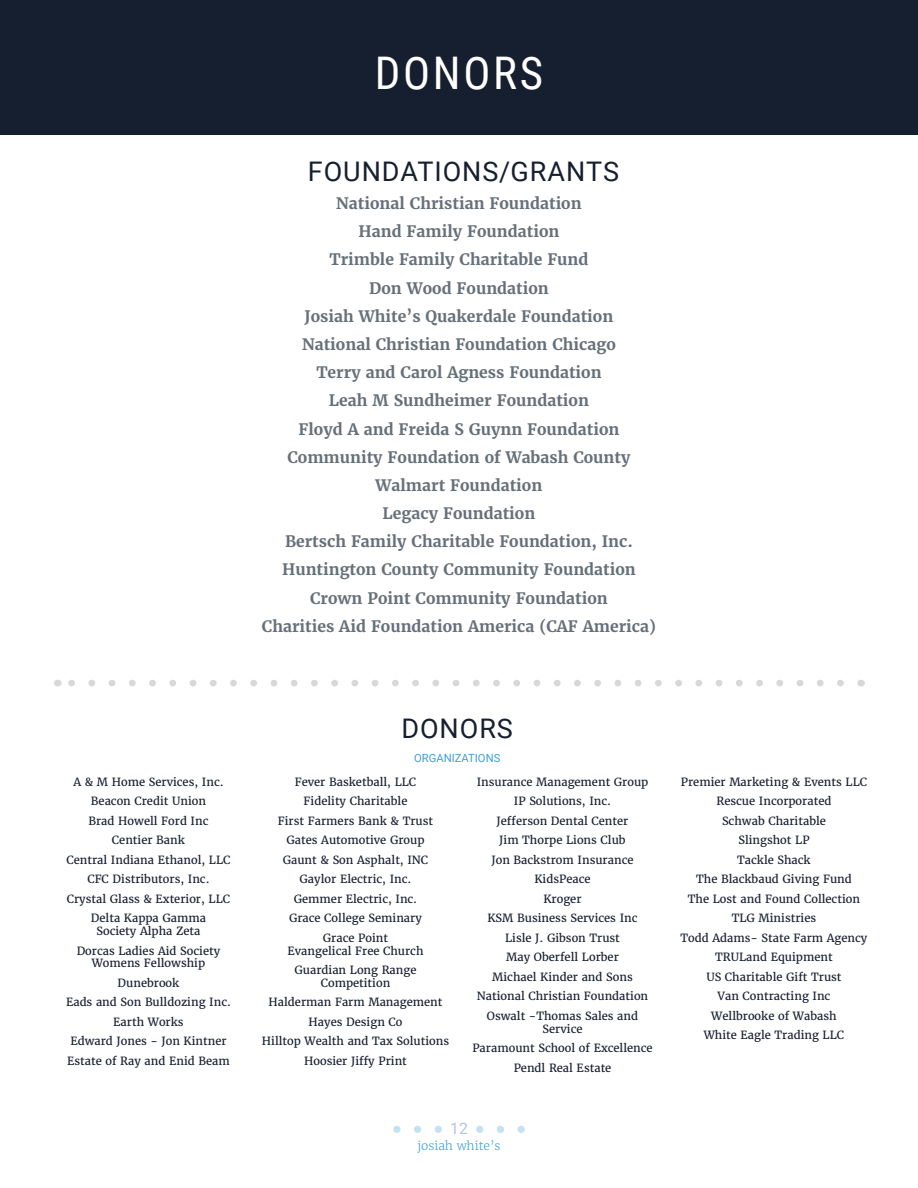
<style>
.page{position:relative;width:918px;height:1188px;background:#fff}
.page>*{position:absolute;margin:0;border:0;box-sizing:border-box;transform-origin:0 0}
.t1{font:45px "Roboto Condensed";letter-spacing:.06em;color:#fff}
.t2{font:27px "Roboto";letter-spacing:.035em;color:#161f2f}
.t3{font:700 15.75px "Merriweather";color:#667079}
.t4{font:15.75px "Roboto";color:#b0c5e5}
.t5{font:300 12px "Merriweather";color:#3da1da}
.t6{font:11.25px/12.8px "Merriweather";color:#161f2f;text-align:center}
.t7{font:11.25px "Roboto";color:#3da1da}
</style>
<div class="page">
<div style="left:393px;top:1126px;width:7px;height:7px;background:#c5e2f3;border-radius:50%"></div>
<div style="left:414px;top:1126px;width:7px;height:7px;background:#c5e2f3;border-radius:50%"></div>
<div style="left:435px;top:1126px;width:7px;height:7px;background:#c5e2f3;border-radius:50%"></div>
<div style="left:476px;top:1126px;width:7px;height:7px;background:#c5e2f3;border-radius:50%"></div>
<div style="left:497px;top:1126px;width:7px;height:7px;background:#c5e2f3;border-radius:50%"></div>
<div style="left:518px;top:1126px;width:7px;height:7px;background:#c5e2f3;border-radius:50%"></div>
<div style="left:0;top:0;width:918px;height:135px;background:#161f2f"></div>
<svg style="left:68px;top:680px;width:773px;height:6px"></svg>
<p class="t1" style="left:375px;top:41px;width:170px">DONORS</p>
<p class="t2" style="left:308px;top:153px;width:313px">FOUNDATIONS/GRANTS</p>
<p class="t3" style="left:336px;top:193px;width:247px">National Christian Foundation</p>
<p class="t3" style="left:359px;top:221px;width:202px">Hand Family Foundation</p>
<p class="t3" style="left:329px;top:250px;width:260px">Trimble Family Charitable Fund</p>
<p class="t3" style="left:369px;top:278px;width:181px">Don Wood Foundation</p>
<p class="t3" style="left:305px;top:306px;width:310px">Josiah White’s Quakerdale Foundation</p>
<p class="t3" style="left:302px;top:334px;width:315px">National Christian Foundation Chicago</p>
<p class="t3" style="left:316px;top:362px;width:287px">Terry and Carol Agness Foundation</p>
<p class="t3" style="left:329px;top:391px;width:262px">Leah M Sundheimer Foundation</p>
<p class="t3" style="left:299px;top:419px;width:322px">Floyd A and Freida S Guynn Foundation</p>
<p class="t3" style="left:287px;top:447px;width:345px">Community Foundation of Wabash County</p>
<p class="t3" style="left:376px;top:475px;width:168px">Walmart Foundation</p>
<p class="t3" style="left:383px;top:503px;width:154px">Legacy Foundation</p>
<p class="t3" style="left:285px;top:532px;width:349px">Bertsch Family Charitable Foundation, Inc.</p>
<p class="t3" style="left:282px;top:560px;width:355px">Huntington County Community Foundation</p>
<p class="t3" style="left:310px;top:588px;width:299px">Crown Point Community Foundation</p>
<p class="t3" style="left:262px;top:616px;width:396px">Charities Aid Foundation America (CAF America)</p>
<p class="t6" style="left:73px;top:776px;width:152px">A &amp; M Home Services, Inc.</p>
<p class="t6" style="left:91px;top:795px;width:117px">Beacon Credit Union</p>
<p class="t6" style="left:89px;top:815px;width:121px">Brad Howell Ford Inc</p>
<p class="t6" style="left:112px;top:834px;width:75px">Centier Bank</p>
<p class="t6" style="left:66px;top:854px;width:165px">Central Indiana Ethanol, LLC</p>
<p class="t6" style="left:87px;top:873px;width:124px">CFC Distributors, Inc.</p>
<p class="t6" style="left:67px;top:893px;width:165px">Crystal Glass &amp; Exterior, LLC</p>
<p class="t6" style="left:91px;top:912px;width:117px">Delta Kappa Gamma<br>Society Alpha Zeta</p>
<p class="t6" style="left:77px;top:944px;width:145px">Dorcas Ladies Aid Society<br>Womens Fellowship</p>
<p class="t6" style="left:118px;top:977px;width:63px">Dunebrook</p>
<p class="t6" style="left:66px;top:996px;width:166px">Eads and Son Bulldozing Inc.</p>
<p class="t6" style="left:113px;top:1016px;width:72px">Earth Works</p>
<p class="t6" style="left:70px;top:1035px;width:158px">Edward Jones - Jon Kintner</p>
<p class="t6" style="left:67px;top:1055px;width:164px">Estate of Ray and Enid Beam</p>
<p class="t2" style="left:401px;top:710px;width:113px">DONORS</p>
<p class="t7" style="left:414px;top:751px;width:88px">ORGANIZATIONS</p>
<p class="t6" style="left:295px;top:776px;width:123px">Fever Basketball, LLC</p>
<p class="t6" style="left:304px;top:795px;width:105px">Fidelity Charitable</p>
<p class="t6" style="left:278px;top:815px;width:157px">First Farmers Bank &amp; Trust</p>
<p class="t6" style="left:287px;top:834px;width:139px">Gates Automotive Group</p>
<p class="t6" style="left:283px;top:854px;width:147px">Gaunt &amp; Son Asphalt, INC</p>
<p class="t6" style="left:300px;top:873px;width:113px">Gaylor Electric, Inc.</p>
<p class="t6" style="left:294px;top:893px;width:125px">Gemmer Electric, Inc.</p>
<p class="t6" style="left:289px;top:912px;width:134px">Grace College Seminary</p>
<p class="t6" style="left:288px;top:932px;width:138px">Grace Point<br>Evangelical Free Church</p>
<p class="t6" style="left:295px;top:964px;width:123px">Guardian Long Range<br>Competition</p>
<p class="t6" style="left:269px;top:996px;width:175px">Halderman Farm Management</p>
<p class="t6" style="left:309px;top:1015px;width:95px">Hayes Design Co</p>
<p class="t6" style="left:262px;top:1035px;width:189px">Hilltop Wealth and Tax Solutions</p>
<p class="t6" style="left:304px;top:1054px;width:104px">Hoosier Jiffy Print</p>
<p class="t6" style="left:477px;top:775px;width:173px">Insurance Management Group</p>
<p class="t6" style="left:514px;top:795px;width:99px">IP Solutions, Inc.</p>
<p class="t6" style="left:497px;top:814px;width:133px">Jefferson Dental Center</p>
<p class="t6" style="left:499px;top:834px;width:128px">Jim Thorpe Lions Club</p>
<p class="t6" style="left:492px;top:853px;width:143px">Jon Backstrom Insurance</p>
<p class="t6" style="left:535px;top:873px;width:58px">KidsPeace</p>
<p class="t6" style="left:544px;top:892px;width:40px">Kroger</p>
<p class="t6" style="left:488px;top:912px;width:151px">KSM Business Services Inc</p>
<p class="t6" style="left:505px;top:931px;width:116px">Lisle J. Gibson Trust</p>
<p class="t6" style="left:506px;top:951px;width:114px">May Oberfell Lorber</p>
<p class="t6" style="left:492px;top:970px;width:142px">Michael Kinder and Sons</p>
<p class="t6" style="left:477px;top:990px;width:173px">National Christian Foundation</p>
<p class="t6" style="left:487px;top:1009px;width:153px">Oswalt -Thomas Sales and<br>Service</p>
<p class="t6" style="left:472px;top:1042px;width:182px">Paramount School of Excellence</p>
<p class="t6" style="left:514px;top:1061px;width:99px">Pendl Real Estate</p>
<p class="t4" style="left:450px;top:1117px;width:19px">12</p>
<p class="t5" style="left:417px;top:1139px;width:85px">josiah white’s</p>
<p class="t6" style="left:681px;top:776px;width:188px">Premier Marketing &amp; Events LLC</p>
<p class="t6" style="left:717px;top:795px;width:116px">Rescue Incorporated</p>
<p class="t6" style="left:722px;top:815px;width:106px">Schwab Charitable</p>
<p class="t6" style="left:738px;top:834px;width:73px">Slingshot LP</p>
<p class="t6" style="left:737px;top:854px;width:75px">Tackle Shack</p>
<p class="t6" style="left:696px;top:873px;width:157px">The Blackbaud Giving Fund</p>
<p class="t6" style="left:688px;top:893px;width:174px">The Lost and Found Collection</p>
<p class="t6" style="left:732px;top:912px;width:86px">TLG Ministries</p>
<p class="t6" style="left:681px;top:932px;width:188px">Todd Adams- State Farm Agency</p>
<p class="t6" style="left:715px;top:951px;width:119px">TRULand Equipment</p>
<p class="t6" style="left:706px;top:971px;width:137px">US Charitable Gift Trust</p>
<p class="t6" style="left:718px;top:990px;width:114px">Van Contracting Inc</p>
<p class="t6" style="left:711px;top:1010px;width:127px">Wellbrooke of Wabash</p>
<p class="t6" style="left:704px;top:1029px;width:142px">White Eagle Trading LLC</p>
</div>
